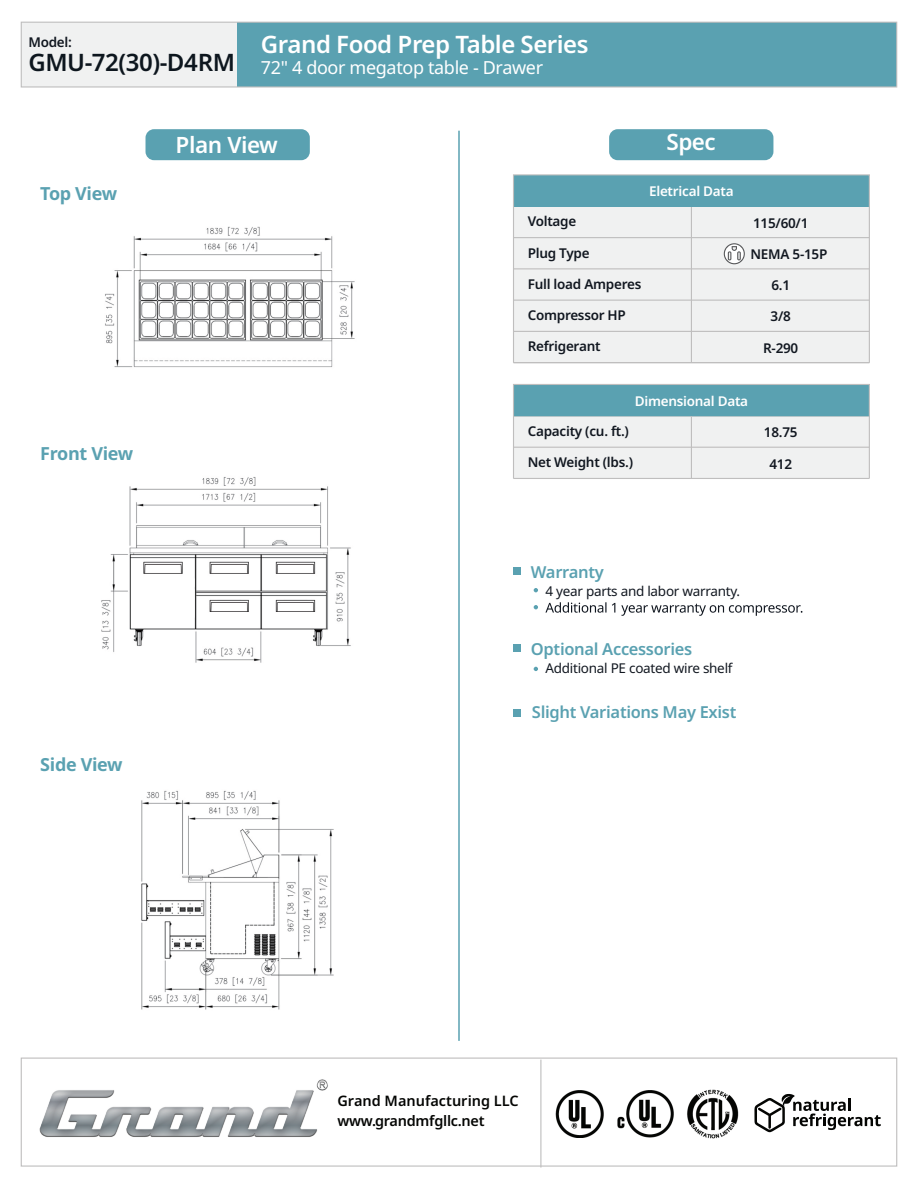
<style>
.page{position:relative;width:918px;height:1188px;background:#fff}
.page>*{position:absolute;margin:0;border:0;box-sizing:border-box;transform-origin:0 0}
.t1{font:600 24px "Noto Sans";letter-spacing:-.02em;color:#fff}
.t2{font:600 24px "Noto Sans";letter-spacing:-.02em;color:#0d161e}
.t3{font:600 22.5px "Noto Sans";letter-spacing:-.02em;color:#fff}
.t4{font:18px "Noto Sans";letter-spacing:-.02em;color:#fff}
.t5{font:700 18px "Noto Sans";letter-spacing:-.02em;color:#5aa1b1}
.t6{font:600 16.5px "Noto Sans";letter-spacing:-.02em;color:#5aa1b1}
.t7{font:600 14.4px/20.2px "Noto Sans";letter-spacing:-.01em;color:#040503}
.t8{font:600 13.5px "Noto Sans";letter-spacing:-.02em;color:#111720}
.t9{font:13.5px "Noto Sans";letter-spacing:-.02em;color:#111720}
.t10{font:600 13.5px "Noto Sans";letter-spacing:-.02em;color:#fff}
</style>
<div class="page">
<div style="left:513px;top:200px;width:356px;height:163px;background:#f0f1f1"></div>
<div style="left:514px;top:414px;width:355px;height:64px;background:#f0f1f1"></div>
<img style="left:101px;top:226px;width:254px;height:784px">
<div style="left:21px;top:22px;width:876px;height:65px;background:#f0f1f1"></div>
<div style="left:237px;top:22px;width:660px;height:65px;background:#5aa1b1"></div>
<hr style="left:458px;top:131px;width:2px;height:910px;background:#5aa1b1">
<div style="left:146px;top:129px;width:164px;height:31px;background:#5aa1b1;border-radius:9px"></div>
<div style="left:609px;top:129px;width:164px;height:31px;background:#5aa1b1;border-radius:9px"></div>
<div style="left:21px;top:22px;width:876px;height:66px;border:1px solid #bfbebe"></div>
<div style="left:21px;top:1058px;width:876px;height:109px;border:1px solid #bfbebe"></div>
<svg style="left:754px;top:1094px;width:127px;height:38px"></svg>
<img style="left:617px;top:1090px;width:57px;height:48px">
<img style="left:687px;top:1089px;width:52px;height:50px">
<img style="left:555px;top:1090px;width:49px;height:47px">
<hr style="left:540px;top:1060px;width:1px;height:108px;background:#bfbebe">
<img style="left:39px;top:1079px;width:289px;height:58px">
<hr style="left:514px;top:237px;width:355px;height:1px;background:#bfbebe">
<hr style="left:514px;top:206px;width:355px;height:1px;background:#bfbebe">
<hr style="left:514px;top:268px;width:355px;height:1px;background:#bfbebe">
<hr style="left:514px;top:300px;width:355px;height:1px;background:#bfbebe">
<hr style="left:514px;top:331px;width:355px;height:1px;background:#bfbebe">
<hr style="left:691px;top:206px;width:1px;height:157px;background:#bfbebe">
<svg style="left:534px;top:667px;width:4px;height:4px"></svg>
<svg style="left:534px;top:588px;width:4px;height:4px"></svg>
<svg style="left:534px;top:605px;width:4px;height:4px"></svg>
<div style="left:513px;top:567px;width:8px;height:7px;background:#5aa1b1"></div>
<div style="left:513px;top:645px;width:8px;height:7px;background:#5aa1b1"></div>
<svg style="left:545px;top:602px;width:257px;height:14px"></svg>
<svg style="left:724px;top:243px;width:21px;height:21px"></svg>
<hr style="left:514px;top:447px;width:355px;height:1px;background:#bfbebe">
<hr style="left:691px;top:416px;width:1px;height:62px;background:#bfbebe">
<div style="left:513px;top:175px;width:356px;height:31px;background:#5aa1b1"></div>
<div style="left:513px;top:174px;width:357px;height:189px;border:1px solid #bfbebe"></div>
<div style="left:513px;top:385px;width:356px;height:31px;background:#5aa1b1"></div>
<div style="left:513px;top:384px;width:357px;height:95px;border:1px solid #bfbebe"></div>
<div style="left:513px;top:709px;width:7px;height:7px;background:#5aa1b1"></div>
<p class="t8" style="left:28px;top:34px;width:45px">Model:</p>
<h1 class="t2" style="left:28px;top:49px;width:208px">GMU-72(30)-D4RM</h1>
<h1 class="t1" style="left:261px;top:31px;width:329px">Grand Food Prep Table Series</h1>
<h3 class="t4" style="left:261px;top:57px;width:284px">72" 4 door megatop table - Drawer</h3>
<h3 class="t5" style="left:40px;top:183px;width:78px">Top View</h3>
<h3 class="t5" style="left:40px;top:444px;width:94px">Front View</h3>
<h3 class="t5" style="left:40px;top:755px;width:84px">Side View</h3>
<h2 class="t3" style="left:176px;top:132px;width:104px">Plan View</h2>
<h2 class="t3" style="left:666px;top:129px;width:51px">Spec</h2>
<p class="t8" style="left:528px;top:214px;width:50px">Voltage</p>
<p class="t8" style="left:528px;top:245px;width:63px">Plug Type</p>
<p class="t8" style="left:528px;top:276px;width:115px">Full load Amperes</p>
<p class="t8" style="left:528px;top:307px;width:100px">Compressor HP</p>
<p class="t8" style="left:528px;top:339px;width:74px">Refrigerant</p>
<p class="t10" style="left:649px;top:184px;width:86px">Eletrical Data</p>
<p class="t8" style="left:753px;top:215px;width:57px">115/60/1</p>
<p class="t8" style="left:750px;top:246px;width:78px">NEMA 5-15P</p>
<p class="t8" style="left:771px;top:278px;width:20px">6.1</p>
<p class="t8" style="left:771px;top:309px;width:22px">3/8</p>
<p class="t8" style="left:763px;top:340px;width:37px">R-290</p>
<p class="t10" style="left:635px;top:393px;width:115px">Dimensional Data</p>
<p class="t8" style="left:528px;top:423px;width:103px">Capacity (cu. ft.)</p>
<p class="t8" style="left:528px;top:455px;width:107px">Net Weight (lbs.)</p>
<p class="t8" style="left:764px;top:425px;width:35px">18.75</p>
<p class="t8" style="left:769px;top:456px;width:24px">412</p>
<p class="t6" style="left:531px;top:562px;width:75px">Warranty</p>
<p class="t9" style="left:545px;top:584px;width:196px">4 year parts and labor warranty.</p>
<p class="t6" style="left:531px;top:639px;width:163px">Optional Accessories</p>
<p class="t9" style="left:545px;top:661px;width:189px">Additional PE coated wire shelf</p>
<p class="t6" style="left:532px;top:703px;width:206px">Slight Variations May Exist</p>
<p class="t7" style="left:338px;top:1091px;width:183px">Grand Manufacturing LLC www.grandmfgllc.net</p>
</div>
